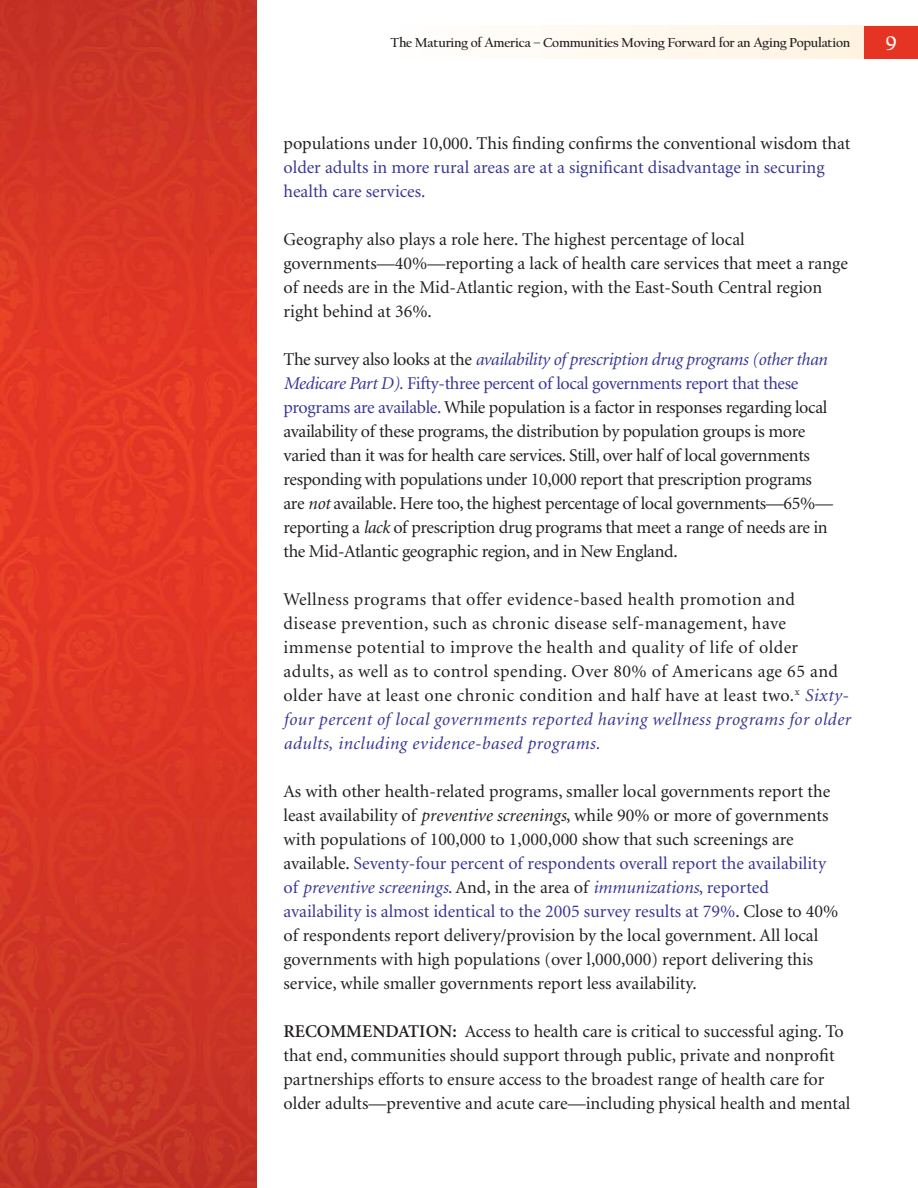
<style>
.page{position:relative;width:918px;height:1188px;background:#fff}
.page>*{position:absolute;margin:0;border:0;box-sizing:border-box;transform-origin:0 0}
.t1{font:700 21px "Californian FB";color:#fff}
.t2{font:18px/24px "Minion";color:#231f20}
.t3{font:18px/24px "Minion";letter-spacing:-.02em;color:#231f20}
.t4{font:18px/24px "Minion";letter-spacing:.025em;color:#231f20}
.t5{font:18px/24px "Minion";color:#383695}
.t6{font:700 13.5px "Californian FB";letter-spacing:-.02em;color:#231f20}
.s1{font-style:italic;color:#383695}
.s2{color:#383695}
.s3{font-style:italic}
.s4{font-weight:600}
</style>
<div class="page">
<svg style="left:256px;top:26px;width:608px;height:32px"></svg>
<div style="left:864px;top:26px;width:54px;height:32px;background:#e63424"></div>
<img style="left:0;top:0;width:256px;height:1188px">
<p class="t6" style="left:391px;top:36px;width:461px">The Maturing of America – Communities Moving Forward for an Aging Population</p>
<p class="t1" style="left:885px;top:33px;width:13px">9</p>
<p class="t2" style="left:284px;top:131px;width:568px">populations under 10,000. This finding confirms the conventional wisdom that</p>
<p class="t5" style="left:284px;top:155px;width:543px">older adults in more rural areas are at a significant disadvantage in securing health care services.</p>
<p class="t2" style="left:284px;top:227px;width:566px">Geography also plays a role here. The highest percentage of local governments—40%—reporting a lack of health care services that meet a range of needs are in the Mid-Atlantic region, with the East-South Central region right behind at 36%.</p>
<p class="t3" style="left:284px;top:347px;width:551px">The survey also looks at the <span class="s1">availability of prescription drug programs (other than Medicare Part D).</span> <span class="s2">Fifty-three percent of local governments report that these programs are available.</span> While population is a factor in responses regarding local availability of these programs, the distribution by population groups is more varied than it was for health care services. Still, over half of local governments responding with populations under 10,000 report that prescription programs are <span class="s3">not</span> available. Here too, the highest percentage of local governments—65%— reporting a <span class="s3">lack</span> of prescription drug programs that meet a range of needs are in the Mid-Atlantic geographic region, and in New England.</p>
<p class="t4" style="left:283px;top:587px;width:569px">Wellness programs that offer evidence-based health promotion and disease prevention, such as chronic disease self-management, have immense potential to improve the health and quality of life of older adults, as well as to control spending. Over 80% of Americans age 65 and older have at least one chronic condition and half have at least two.<sup>x</sup> <span class="s1">Sixty&shy;four percent of local governments reported having wellness programs for older adults, including evidence-based programs.</span></p>
<p class="t2" style="left:283px;top:779px;width:556px">As with other health-related programs, smaller local governments report the least availability of <span class="s3">preventive screenings</span>, while 90% or more of governments with populations of 100,000 to 1,000,000 show that such screenings are available. <span class="s2">Seventy-four percent of respondents overall report the availability of</span> <span class="s1">preventive screenings</span><span class="s2">.</span> And, in the area of <span class="s1">immunizations</span><span class="s2">, reported availability is almost identical to the 2005 survey results at 79%</span>. Close to 40% of respondents report delivery/provision by the local government. All local governments with high populations (over l,000,000) report delivering this service, while smaller governments report less availability.</p>
<p class="t2" style="left:283px;top:1019px;width:568px"><span class="s4">RECOMMENDATION:</span> Access to health care is critical to successful aging. To that end, communities should support through public, private and nonprofit partnerships efforts to ensure access to the broadest range of health care for older adults—preventive and acute care—including physical health and mental</p>
</div>
